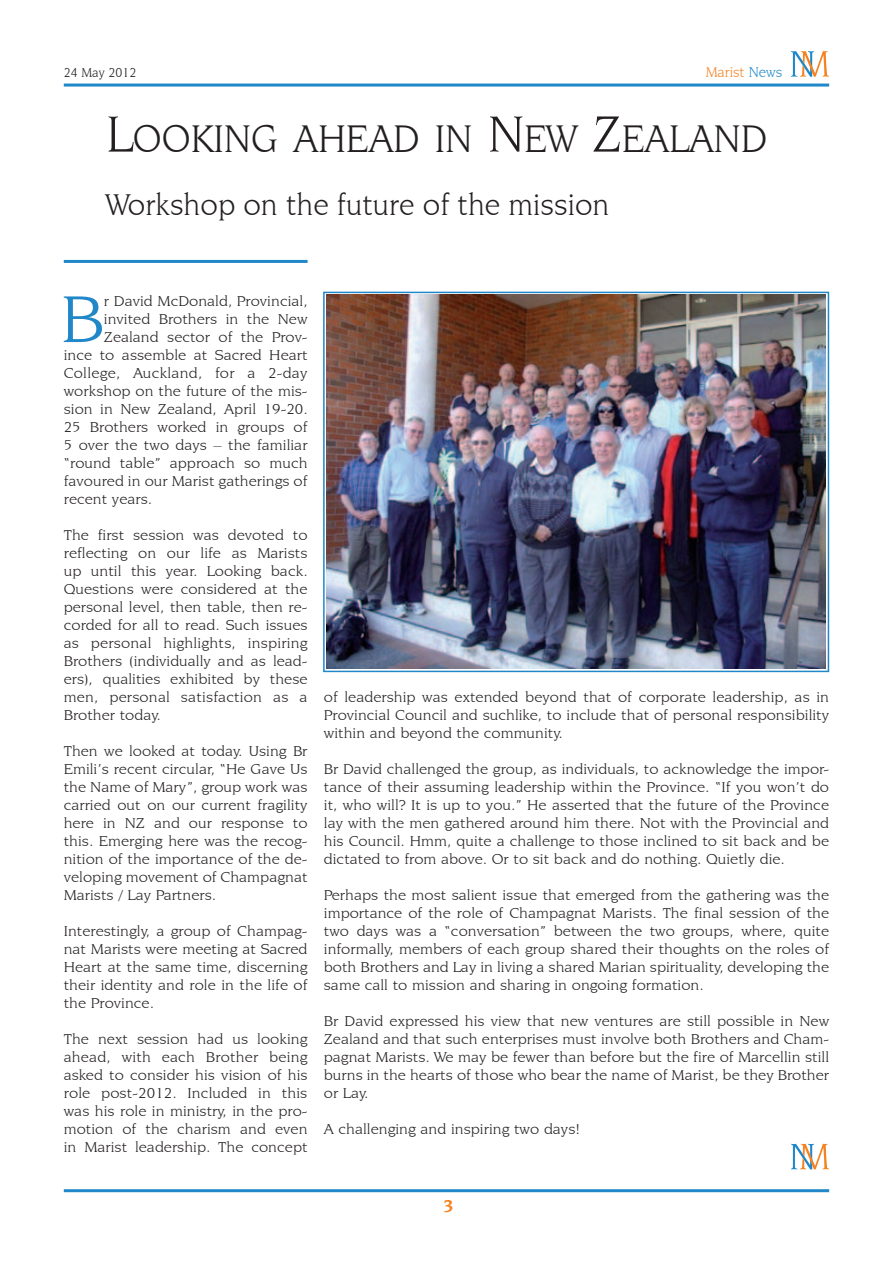
<style>
.page{position:relative;width:893px;height:1263px;background:#fff}
.page>*{position:absolute;margin:0;border:0;box-sizing:border-box;transform-origin:0 0}
.t1{font:70.2px "Novarese IT Cby BT";color:#2088c9;scale:1.1 1}
.t2{font:40.5px "Novarese IT Cby BT";color:#231f20}
.t3{font:31.5px "Novarese IT Cby BT";color:#231f20}
.t4{font:700 18px "Novarese IT Cby BT";color:#f58220}
.t5{font:15px/18px "Novarese IT Cby BT";color:#231f20;text-align:justify;scale:1.1 1}
.t6{font:15px "Novarese IT Cby BT";color:#f58220}
.t7{font:13.5px "Novarese IT Cby BT";color:#231f20}
.s1{color:#2088c9}
.s2{font-size:54px}
</style>
<div class="page">
<hr style="left:64px;top:1189px;width:765px;height:3px;background:#2088c9">
<hr style="left:64px;top:84px;width:765px;height:3px;background:#2088c9">
<svg style="left:791px;top:51px;width:38px;height:26px"></svg>
<hr style="left:64px;top:260px;width:244px;height:3px;background:#2088c9">
<svg style="left:791px;top:1144px;width:38px;height:25px"></svg>
<img style="left:326px;top:295px;width:499px;height:373px">
<div style="left:323px;top:292px;width:506px;height:380px;border:2px solid #2088c9"></div>
<p class="t7" style="left:64px;top:64px;width:74px">24 May 2012</p>
<p class="t6" style="left:706px;top:63px;width:78px">Marist <span class="s1">News</span></p>
<h2 class="t2" style="left:106px;top:114px;width:663px"><span class="s2">L</span>OOKING AHEAD IN <span class="s2">N</span>EW <span class="s2">Z</span>EALAND</h2>
<h3 class="t3" style="left:106px;top:186px;width:505px">Workshop on the future of the mission</h3>
<h1 class="t1" style="left:61px;top:277px;width:41px">B</h1>
<p class="t5" style="left:104px;top:292px;width:187px">r David McDonald, Provincial,</p>
<p class="t5" style="left:104px;top:310px;width:187px">invited Brothers in the New</p>
<p class="t5" style="left:104px;top:328px;width:187px">Zealand sector of the Prov-</p>
<p class="t5" style="left:64px;top:346px;width:223px">ince to assemble at Sacred Heart</p>
<p class="t5" style="left:64px;top:364px;width:223px">College, Auckland, for a 2-day</p>
<p class="t5" style="left:64px;top:382px;width:223px">workshop on the future of the mis-</p>
<p class="t5" style="left:64px;top:400px;width:223px">sion in New Zealand, April 19-20.</p>
<p class="t5" style="left:64px;top:418px;width:223px">25 Brothers worked in groups of</p>
<p class="t5" style="left:64px;top:436px;width:223px">5 over the two days – the familiar</p>
<p class="t5" style="left:64px;top:454px;width:223px">“round table” approach so much</p>
<p class="t5" style="left:64px;top:472px;width:223px">favoured in our Marist gatherings of</p>
<p class="t5" style="left:64px;top:490px;width:82px">recent years.</p>
<p class="t5" style="left:64px;top:526px;width:223px">The first session was devoted to reflecting on our life as Marists up until this year. Looking back.<br>Questions were considered at the personal level, then table, then re&shy;corded for all to read. Such issues as personal highlights, inspiring Brothers (individually and as lead&shy;ers), qualities exhibited by these men, personal satisfaction as a Brother today.</p>
<p class="t5" style="left:64px;top:742px;width:223px">Then we looked at today. Using Br Emili’s recent circular, “He Gave Us the Name of Mary”, group work was carried out on our current fragility here in NZ and our response to this. Emerging here was the recog&shy;nition of the importance of the de&shy;veloping movement of Champagnat Marists / Lay Partners.</p>
<p class="t5" style="left:64px;top:922px;width:223px">Interestingly, a group of Champag&shy;nat Marists were meeting at Sacred Heart at the same time, discerning their identity and role in the life of the Province.</p>
<p class="t5" style="left:64px;top:1030px;width:223px">The next session had us looking ahead, with each Brother being asked to consider his vision of his role post-2012. Included in this was his role in ministry, in the pro&shy;motion of the charism and even in Marist leadership. The concept</p>
<p class="t5" style="left:324px;top:688px;width:461px">of leadership was extended beyond that of corporate leadership, as in Provincial Council and suchlike, to include that of personal responsibility within and beyond the community.</p>
<p class="t5" style="left:324px;top:760px;width:461px">Br David challenged the group, as individuals, to acknowledge the impor&shy;tance of their assuming leadership within the Province. “If you won’t do it, who will? It is up to you.” He asserted that the future of the Province lay with the men gathered around him there. Not with the Provincial and his Council. Hmm, quite a challenge to those inclined to sit back and be dictated to from above. Or to sit back and do nothing. Quietly die.</p>
<p class="t5" style="left:324px;top:886px;width:461px">Perhaps the most salient issue that emerged from the gathering was the importance of the role of Champagnat Marists. The final session of the two days was a “conversation” between the two groups, where, quite informally, members of each group shared their thoughts on the roles of both Brothers and Lay in living a shared Marian spirituality, developing the same call to mission and sharing in ongoing formation.</p>
<p class="t5" style="left:324px;top:1012px;width:461px">Br David expressed his view that new ventures are still possible in New Zealand and that such enterprises must involve both Brothers and Cham&shy;pagnat Marists. We may be fewer than before but the fire of Marcellin still burns in the hearts of those who bear the name of Marist, be they Brother or Lay.</p>
<p class="t5" style="left:324px;top:1120px;width:234px">A challenging and inspiring two days!</p>
<p class="t4" style="left:443px;top:1195px;width:12px">3</p>
</div>
